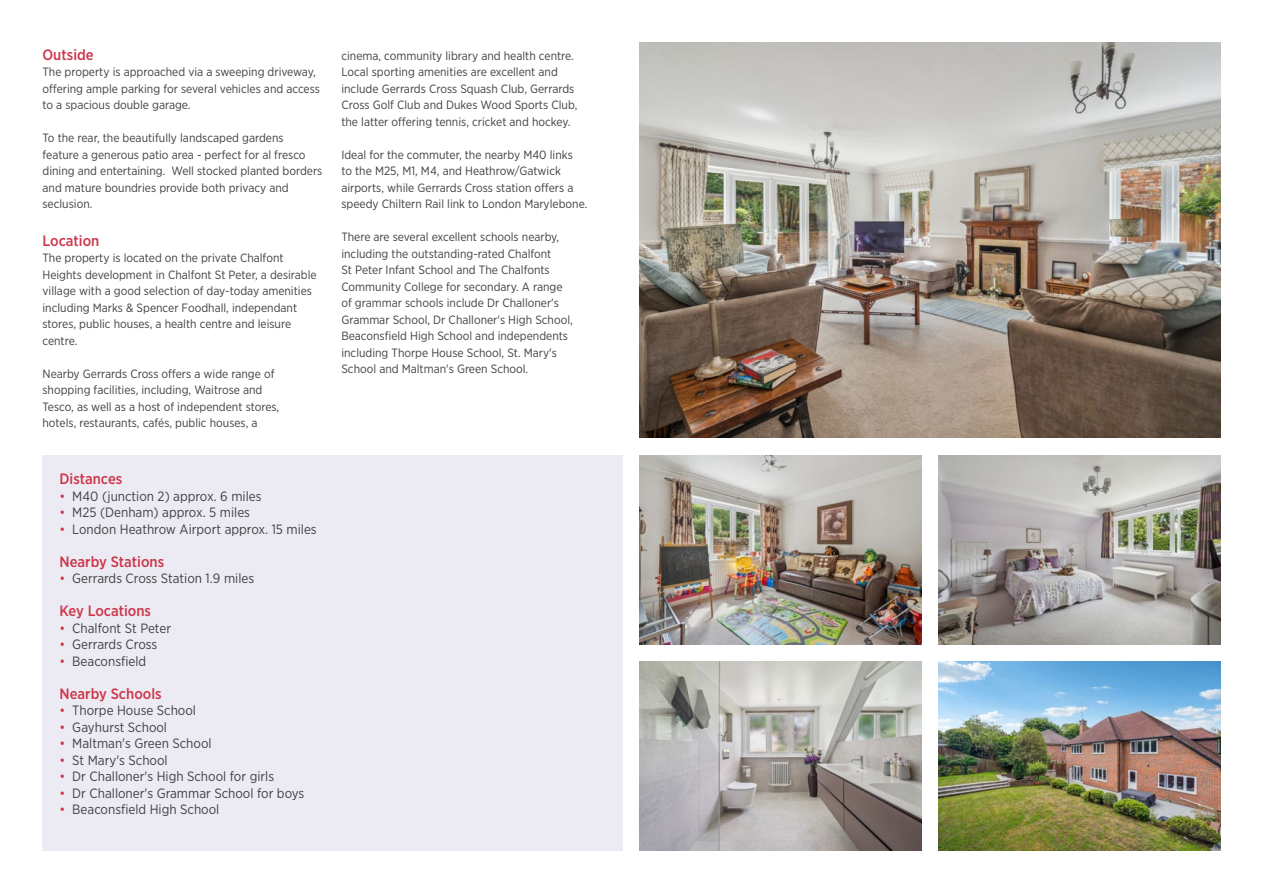
<style>
.page{position:relative;width:1263px;height:893px;background:#fff}
.page>*{position:absolute;margin:0;border:0;box-sizing:border-box;transform-origin:0 0}
.t1{font:500 15px "Gotham Narrow";color:#cd364a}
.t2{font:13.5px "Gotham Narrow";color:#414042}
.t3{font:12px/16.5px "Gotham Narrow";color:#414042}
.s1{color:#cd364a}
</style>
<div class="page">
<img style="left:640px;top:43px;width:580px;height:395px">
<img style="left:640px;top:455px;width:282px;height:190px">
<img style="left:640px;top:662px;width:282px;height:188px">
<img style="left:938px;top:455px;width:282px;height:190px">
<img style="left:938px;top:662px;width:282px;height:188px">
<div style="left:43px;top:455px;width:580px;height:395px;background:#ecebf3"></div>
<p class="t1" style="left:43px;top:45px;width:53px">Outside</p>
<p class="t3" style="left:43px;top:64px;width:279px">The property is approached via a sweeping driveway, offering ample parking for several vehicles and access to a spacious double garage.</p>
<p class="t3" style="left:43px;top:130px;width:281px">To the rear, the beautifully landscaped gardens feature a generous patio area - perfect for al fresco dining and entertaining. Well stocked planted borders and mature boundries provide both privacy and seclusion.</p>
<p class="t1" style="left:43px;top:231px;width:58px">Location</p>
<p class="t3" style="left:43px;top:249px;width:276px">The property is located on the private Chalfont Heights development in Chalfont St Peter, a desirable village with a good selection of day-today amenities including Marks &amp; Spencer Foodhall, independant stores, public houses, a health centre and leisure centre.</p>
<p class="t3" style="left:43px;top:365px;width:238px">Nearby Gerrards Cross offers a wide range of shopping facilities, including, Waitrose and Tesco, as well as a host of independent stores, hotels, restaurants, cafés, public houses, a</p>
<p class="t1" style="left:60px;top:469px;width:64px">Distances</p>
<p class="t2" style="left:60px;top:487px;width:203px"><span class="s1">•</span> M40 (junction 2) approx. 6 miles</p>
<p class="t2" style="left:60px;top:504px;width:192px"><span class="s1">•</span> M25 (Denham) approx. 5 miles</p>
<p class="t2" style="left:60px;top:520px;width:259px"><span class="s1">•</span> London Heathrow Airport approx. 15 miles</p>
<p class="t1" style="left:60px;top:552px;width:106px">Nearby Stations</p>
<p class="t2" style="left:60px;top:570px;width:196px"><span class="s1">•</span> Gerrards Cross Station 1.9 miles</p>
<p class="t1" style="left:60px;top:601px;width:93px">Key Locations</p>
<p class="t2" style="left:60px;top:619px;width:113px"><span class="s1">•</span> Chalfont St Peter</p>
<p class="t2" style="left:60px;top:636px;width:99px"><span class="s1">•</span> Gerrards Cross</p>
<p class="t2" style="left:60px;top:652px;width:88px"><span class="s1">•</span> Beaconsfield</p>
<p class="t1" style="left:60px;top:684px;width:104px">Nearby Schools</p>
<p class="t2" style="left:60px;top:702px;width:138px"><span class="s1">•</span> Thorpe House School</p>
<p class="t2" style="left:60px;top:718px;width:109px"><span class="s1">•</span> Gayhurst School</p>
<p class="t2" style="left:60px;top:735px;width:154px"><span class="s1">•</span> Maltman's Green School</p>
<p class="t2" style="left:60px;top:751px;width:110px"><span class="s1">•</span> St Mary's School</p>
<p class="t2" style="left:60px;top:768px;width:216px"><span class="s1">•</span> Dr Challoner's High School for girls</p>
<p class="t2" style="left:60px;top:784px;width:246px"><span class="s1">•</span> Dr Challoner's Grammar School for boys</p>
<p class="t2" style="left:60px;top:801px;width:161px"><span class="s1">•</span> Beaconsfield High School</p>
<p class="t3" style="left:341px;top:47px;width:238px">cinema, community library and health centre.<br>Local sporting amenities are excellent and include Gerrards Cross Squash Club, Gerrards Cross Golf Club and Dukes Wood Sports Club, the latter offering tennis, cricket and hockey.</p>
<p class="t3" style="left:341px;top:146px;width:247px">Ideal for the commuter, the nearby M40 links<br>to the M25, M1, M4, and Heathrow/Gatwick airports, while Gerrards Cross station offers a speedy Chiltern Rail link to London Marylebone.</p>
<p class="t3" style="left:341px;top:229px;width:233px">There are several excellent schools nearby, including the outstanding-rated Chalfont<br>St Peter Infant School and The Chalfonts Community College for secondary. A range of grammar schools include Dr Challoner's Grammar School, Dr Challoner's High School, Beaconsfield High School and independents including Thorpe House School, St. Mary's School and Maltman's Green School.</p>
</div>
